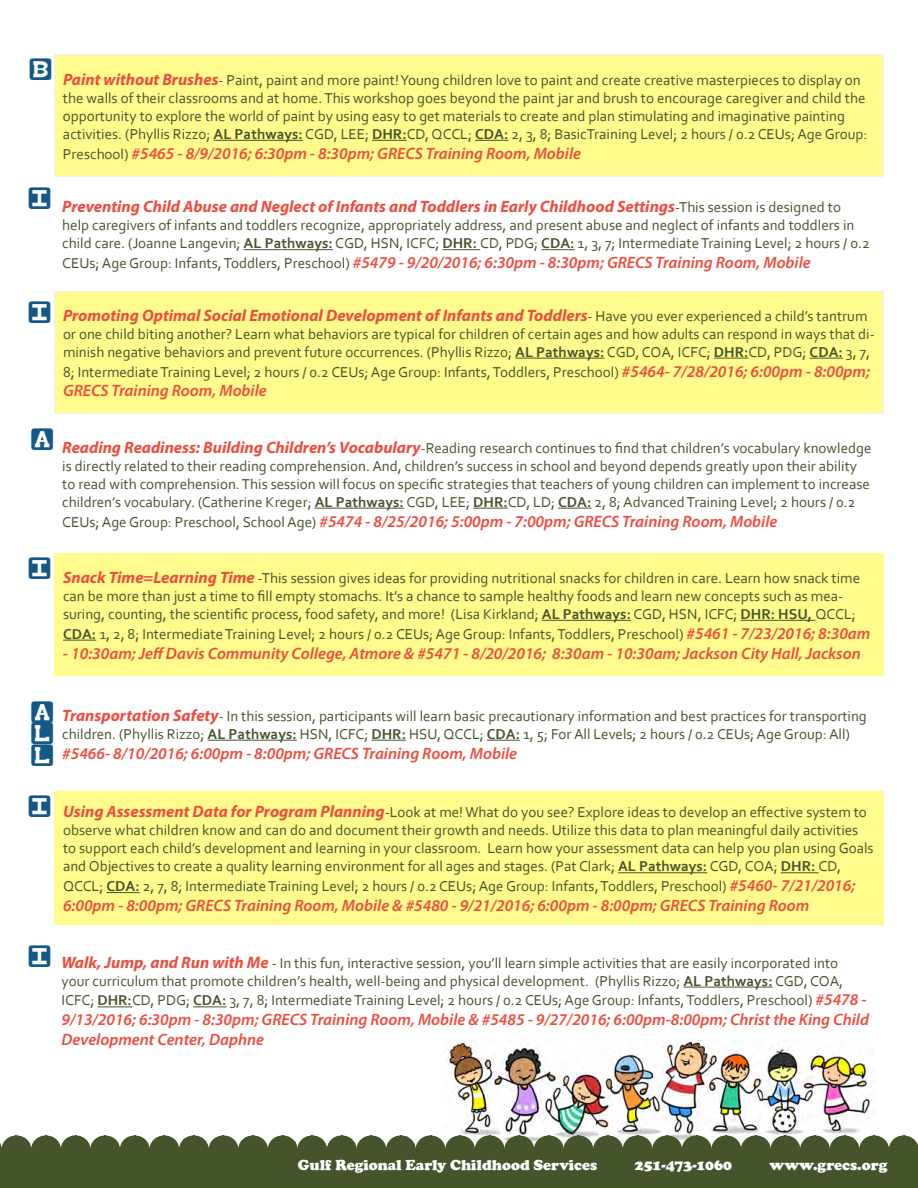
<style>
.page{position:relative;width:918px;height:1188px;background:#fff}
.page>*{position:absolute;margin:0;border:0;box-sizing:border-box;transform-origin:0 0}
.t1{font:18px "babybloc";color:#135887}
.t2{font:italic 600 16.5px/19.8px "Myriad Pro";color:#ef4c3d}
.t3{font:italic 700 16.5px "Myriad Pro";color:#ef4c3d}
.t4{font:15px/18px "Corbel";color:#47542b}
.t5{font:900 15px "Cooper";color:#fff}
.s1{font-family:"Myriad Pro";font-weight:700;font-style:italic;font-size:16.5px;color:#ef4c3d}
.s2{font-weight:700}
.s3{font-family:"Corbel";font-weight:400;font-style:normal;font-size:15px;color:#47542b}
.s4{font-family:"Myriad Pro";font-weight:600;font-style:italic;font-size:16.5px;color:#ef4c3d}
</style>
<div class="page">
<img style="left:446px;top:1041px;width:429px;height:95px">
<div style="left:0;top:1136px;width:918px;height:52px;background:#45542a"></div>
<div style="left:55px;top:291px;width:828px;height:122px;background:#fffb8c"></div>
<hr style="left:515px;top:358px;width:89px;height:1px;background:#47542b">
<hr style="left:714px;top:358px;width:34px;height:1px;background:#47542b">
<hr style="left:810px;top:358px;width:33px;height:1px;background:#47542b">
<div style="left:54px;top:291px;width:830px;height:123px;border:2px solid #f2f2e9"></div>
<hr style="left:244px;top:249px;width:89px;height:1px;background:#47542b">
<hr style="left:442px;top:249px;width:38px;height:1px;background:#47542b">
<hr style="left:541px;top:249px;width:34px;height:1px;background:#47542b">
<hr style="left:208px;top:740px;width:89px;height:1px;background:#47542b">
<hr style="left:371px;top:740px;width:35px;height:1px;background:#47542b">
<hr style="left:487px;top:740px;width:33px;height:1px;background:#47542b">
<hr style="left:315px;top:508px;width:89px;height:1px;background:#47542b">
<hr style="left:473px;top:508px;width:35px;height:1px;background:#47542b">
<hr style="left:558px;top:508px;width:34px;height:1px;background:#47542b">
<div style="left:55px;top:554px;width:828px;height:121px;background:#fffb8c"></div>
<hr style="left:542px;top:620px;width:89px;height:1px;background:#47542b">
<hr style="left:741px;top:620px;width:74px;height:1px;background:#47542b">
<hr style="left:63px;top:640px;width:33px;height:1px;background:#47542b">
<div style="left:54px;top:553px;width:830px;height:123px;border:2px solid #fffb8c"></div>
<div style="left:55px;top:792px;width:828px;height:132px;background:#fffb8c"></div>
<hr style="left:618px;top:872px;width:89px;height:1px;background:#47542b">
<hr style="left:781px;top:872px;width:38px;height:1px;background:#47542b">
<hr style="left:106px;top:892px;width:34px;height:1px;background:#47542b">
<div style="left:54px;top:791px;width:830px;height:134px;border:2px solid #fffb8c"></div>
<hr style="left:683px;top:987px;width:90px;height:1px;background:#47542b">
<hr style="left:97px;top:1006px;width:35px;height:1px;background:#47542b">
<hr style="left:193px;top:1006px;width:34px;height:1px;background:#47542b">
<div style="left:55px;top:55px;width:828px;height:122px;background:#fffb8c"></div>
<hr style="left:214px;top:140px;width:89px;height:1px;background:#47542b">
<hr style="left:372px;top:140px;width:35px;height:1px;background:#47542b">
<hr style="left:475px;top:140px;width:33px;height:1px;background:#47542b">
<div style="left:54px;top:54px;width:830px;height:123px;border:2px solid #f2f2e9"></div>
<p class="t1" style="left:30px;top:63px;width:23px">b</p>
<p class="t1" style="left:29px;top:192px;width:23px">i</p>
<p class="t4" style="left:63px;top:71px;width:806px"><span class="s1">Paint without Brushes</span>- Paint, paint and more paint! Young children love to paint and create creative masterpieces to display on the walls of their classrooms and at home. This workshop goes beyond the paint jar and brush to encourage caregiver and child the opportunity to explore the world of paint by using easy to get materials to create and plan stimulating and imaginative painting activities. (Phyllis Rizzo; <span class="s2">AL Pathways:</span> CGD, LEE; <span class="s2">DHR:</span>CD, QCCL; <span class="s2">CDA:</span> 2, 3, 8; BasicTraining Level; 2 hours / 0.2 CEUs; Age Group:</p>
<p class="t2" style="left:63px;top:143px;width:520px"><span class="s3">Preschool)</span> #5465 - 8/9/2016; 6:30pm - 8:30pm; GRECS Training Room, Mobile</p>
<p class="t3" style="left:62px;top:196px;width:780px">Preventing Child Abuse and Neglect of Infants and Toddlers in Early Childhood Settings<span class="s3">-This session is designed to</span></p>
<p class="t4" style="left:62px;top:216px;width:809px">help caregivers of infants and toddlers recognize, appropriately address, and present abuse and neglect of infants and toddlers in child care. (Joanne Langevin; <span class="s2">AL Pathways:</span> CGD, HSN, ICFC; <span class="s2">DHR:</span> CD, PDG; <span class="s2">CDA:</span> 1, 3, 7; Intermediate Training Level; 2 hours / 0.2</p>
<p class="t2" style="left:62px;top:252px;width:750px"><span class="s3">CEUs; Age Group: Infants, Toddlers, Preschool)</span> #5479 - 9/20/2016; 6:30pm - 8:30pm; GRECS Training Room, Mobile</p>
<p class="t1" style="left:29px;top:306px;width:23px">i</p>
<p class="t3" style="left:63px;top:304px;width:806px">Promoting Optimal Social Emotional Development of Infants and Toddlers<span class="s3">- Have you ever experienced a child’s tantrum</span></p>
<p class="t4" style="left:63px;top:324px;width:813px">or one child biting another? Learn what behaviors are typical for children of certain ages and how adults can respond in ways that di&shy;minish negative behaviors and prevent future occurrences. (Phyllis Rizzo; <span class="s2">AL Pathways:</span> CGD, COA, ICFC; <span class="s2">DHR:</span>CD, PDG; <span class="s2">CDA:</span> 3, 7,</p>
<p class="t4" style="left:63px;top:362px;width:809px">8; Intermediate Training Level; 2 hours / 0.2 CEUs; Age Group: Infants, Toddlers, Preschool) <span class="s4">#5464- 7/28/2016; 6:00pm - 8:00pm;</span></p>
<p class="t2" style="left:63px;top:380px;width:205px">GRECS Training Room, Mobile</p>
<p class="t1" style="left:31px;top:433px;width:23px">a</p>
<p class="t4" style="left:62px;top:438px;width:811px"><span class="s1">Reading Readiness: Building Children’s Vocabulary</span>-Reading research continues to find that children’s vocabulary knowledge is directly related to their reading comprehension. And, children’s success in school and beyond depends greatly upon their ability to read with comprehension. This session will focus on specific strategies that teachers of young children can implement to increase children’s vocabulary. (Catherine Kreger; <span class="s2">AL Pathways:</span> CGD, LEE; <span class="s2">DHR:</span>CD, LD; <span class="s2">CDA:</span> 2, 8; Advanced Training Level; 2 hours / 0.2</p>
<p class="t2" style="left:62px;top:511px;width:717px"><span class="s3">CEUs; Age Group: Preschool, School Age)</span> #5474 - 8/25/2016; 5:00pm - 7:00pm; GRECS Training Room, Mobile</p>
<p class="t1" style="left:29px;top:562px;width:23px">i</p>
<p class="t4" style="left:63px;top:569px;width:799px"><span class="s1">Snack Time=Learning Time</span> -This session gives ideas for providing nutritional snacks for children in care. Learn how snack time can be more than just a time to fill empty stomachs. It’s a chance to sample healthy foods and learn new concepts such as mea&shy;suring, counting, the scientific process, food safety, and more! (Lisa Kirkland; <span class="s2">AL Pathways:</span> CGD, HSN, ICFC; <span class="s2">DHR: HSU,</span> QCCL;</p>
<p class="t4" style="left:63px;top:624px;width:809px"><span class="s2">CDA:</span> 1, 2, 8; Intermediate Training Level; 2 hours / 0.2 CEUs; Age Group: Infants, Toddlers, Preschool) <span class="s4">#5461 - 7/23/2016; 8:30am</span></p>
<p class="t2" style="left:63px;top:643px;width:799px">- 10:30am; Jeff Davis Community College, Atmore &amp; #5471 - 8/20/2016; 8:30am - 10:30am; Jackson City Hall, Jackson</p>
<p class="t1" style="left:31px;top:706px;width:23px">a</p>
<p class="t1" style="left:31px;top:728px;width:23px">l</p>
<p class="t1" style="left:31px;top:749px;width:23px">l</p>
<p class="t4" style="left:62px;top:706px;width:806px"><span class="s1">Transportation Safety</span>- In this session, participants will learn basic precautionary information and best practices for transporting children. (Phyllis Rizzo; <span class="s2">AL Pathways:</span> HSN, ICFC; <span class="s2">DHR:</span> HSU, QCCL; <span class="s2">CDA:</span> 1, 5; For All Levels; 2 hours / 0.2 CEUs; Age Group: All)</p>
<p class="t2" style="left:62px;top:743px;width:456px">#5466- 8/10/2016; 6:00pm - 8:00pm; GRECS Training Room, Mobile</p>
<p class="t1" style="left:29px;top:800px;width:23px">i</p>
<p class="t4" style="left:63px;top:803px;width:812px"><span class="s1">Using Assessment Data for Program Planning</span>-Look at me! What do you see? Explore ideas to develop an effective system to observe what children know and can do and document their growth and needs. Utilize this data to plan meaningful daily activities to support each child’s development and learning in your classroom. Learn how your assessment data can help you plan using Goals and Objectives to create a quality learning environment for all ages and stages. (Pat Clark; <span class="s2">AL Pathways:</span> CGD, COA; <span class="s2">DHR:</span> CD,</p>
<p class="t4" style="left:63px;top:877px;width:794px">QCCL; <span class="s2">CDA:</span> 2, 7, 8; Intermediate Training Level; 2 hours / 0.2 CEUs; Age Group: Infants, Toddlers, Preschool) <span class="s4">#5460- 7/21/2016;</span></p>
<p class="t2" style="left:63px;top:895px;width:748px">6:00pm - 8:00pm; GRECS Training Room, Mobile &amp; #5480 - 9/21/2016; 6:00pm - 8:00pm; GRECS Training Room</p>
<p class="t1" style="left:29px;top:951px;width:23px">i</p>
<p class="t4" style="left:62px;top:953px;width:783px"><span class="s1">Walk, Jump, and Run with Me</span> - In this fun, interactive session, you’ll learn simple activities that are easily incorporated into your curriculum that promote children’s health, well-being and physical development. (Phyllis Rizzo; <span class="s2">AL Pathways:</span> CGD, COA,</p>
<p class="t4" style="left:62px;top:991px;width:807px">ICFC; <span class="s2">DHR:</span>CD, PDG; <span class="s2">CDA:</span> 3, 7, 8; Intermediate Training Level; 2 hours / 0.2 CEUs; Age Group: Infants, Toddlers, Preschool) <span class="s4">#5478 -</span></p>
<p class="t2" style="left:62px;top:1009px;width:809px">9/13/2016; 6:30pm - 8:30pm; GRECS Training Room, Mobile &amp; #5485 - 9/27/2016; 6:00pm-8:00pm; Christ the King Child<br>Development Center, Daphne</p>
<p class="t5" style="left:298px;top:1157px;width:301px">Gulf Regional Early Childhood Services</p>
<p class="t5" style="left:635px;top:1157px;width:99px">251-473-1060</p>
<p class="t5" style="left:770px;top:1157px;width:119px">www.grecs.org</p>
</div>
